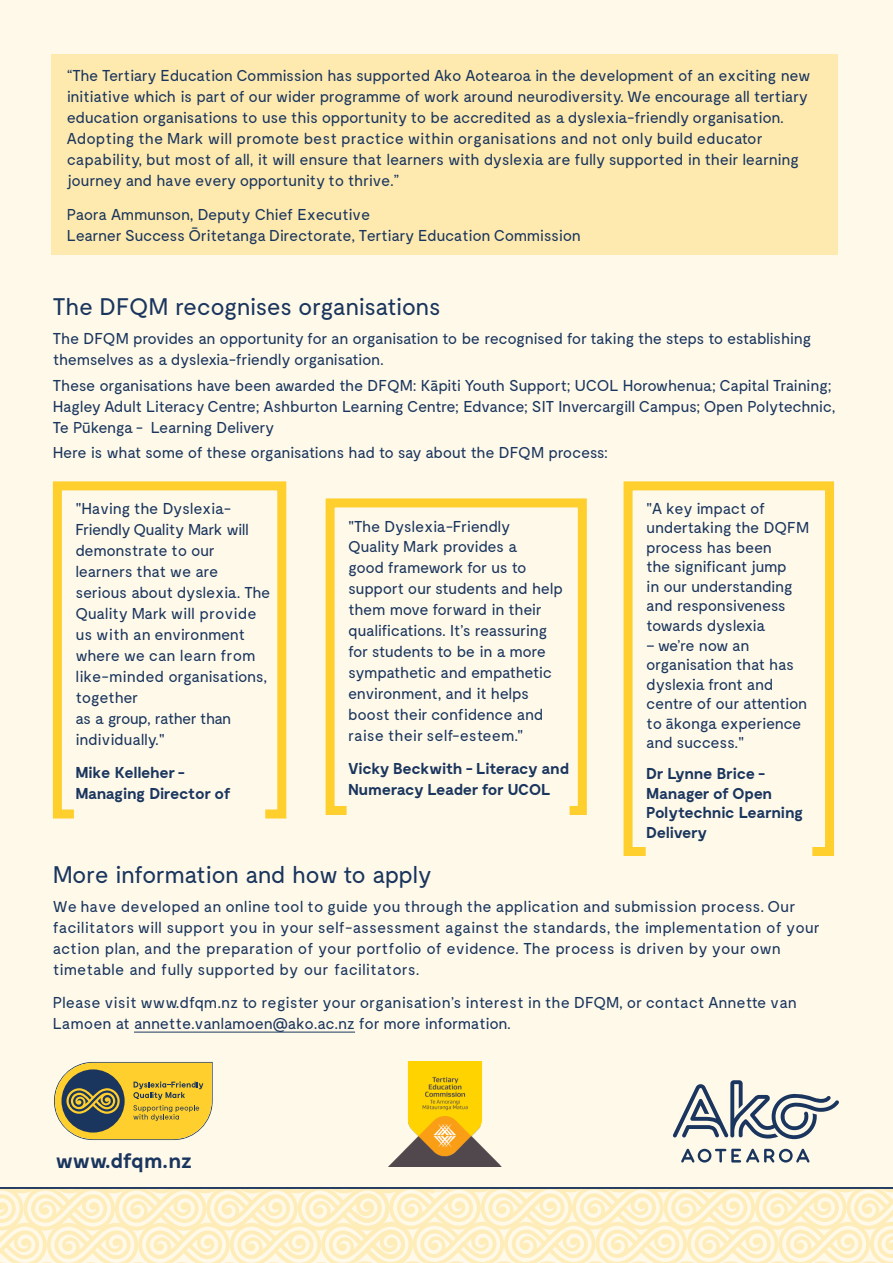
<style>
.page{position:relative;width:893px;height:1263px;background:#fef9e9}
.page>*{position:absolute;margin:0;border:0;box-sizing:border-box;transform-origin:0 0}
.Heading_1{font:24px "Moderat";letter-spacing:-.025em;color:#1a355e}
.paragraph{font:24px "Moderat";letter-spacing:-.025em;color:#1a355e}
.Heading{font:700 21px "Moderat";letter-spacing:-.025em;color:#1a355e}
.Body_copy{font:15.75px/21px "Moderat";letter-spacing:-.025em;color:#1a355e}
.paragraph-2{font:15.75px/21px "Moderat";color:#1a355e}
.Body_copy-2{font:700 15.75px/19.5px "Moderat";letter-spacing:-.025em;color:#1a355e}
</style>
<div class="page">
<svg style="left:0;top:1189px;width:893px;height:74px"></svg>
<hr style="left:0;top:1187px;width:893px;height:2px;background:#1a355e">
<svg style="left:673px;top:1080px;width:166px;height:59px"></svg>
<svg style="left:681px;top:1149px;width:129px;height:14px"></svg>
<img style="left:389px;top:1062px;width:112px;height:104px">
<div style="left:53px;top:481px;width:233px;height:337px;border:9px solid #ffcf2d"></div>
<div style="left:74px;top:807px;width:191px;height:23px;background:#fef9e9"></div>
<div style="left:326px;top:498px;width:261px;height:317px;border:9px solid #ffcf2d"></div>
<div style="left:347px;top:800px;width:223px;height:16px;background:#fef9e9"></div>
<div style="left:624px;top:481px;width:210px;height:375px;border:9px solid #ffcf2d"></div>
<div style="left:646px;top:837px;width:166px;height:28px;background:#fef9e9"></div>
<svg style="left:54px;top:1062px;width:159px;height:78px"></svg>
<div style="left:52px;top:54px;width:786px;height:201px;background:#feeaaf"></div>
<hr style="left:134px;top:1032px;width:221px;height:1px;background:#1a355e">
<p class="Body_copy" style="left:67px;top:66px;width:745px">“The Tertiary Education Commission has supported Ako Aotearoa in the development of an exciting new initiative which is part of our wider programme of work around neurodiversity. We encourage all tertiary education organisations to use this opportunity to be accredited as a dyslexia-friendly organisation.<br>Adopting the Mark will promote best practice within organisations and not only build educator capability, but most of all, it will ensure that learners with dyslexia are fully supported in their learning journey and have every opportunity to thrive.”</p>
<p class="Body_copy" style="left:67px;top:205px;width:516px">Paora Ammunson, Deputy Chief Executive<br>Learner Success Ōritetanga Directorate, Tertiary Education Commission</p>
<p class="Heading_1" style="left:53px;top:293px;width:390px">The DFQM recognises organisations</p>
<p class="Body_copy" style="left:53px;top:329px;width:760px">The DFQM provides an opportunity for an organisation to be recognised for taking the steps to establishing themselves as a dyslexia-friendly organisation.</p>
<p class="Body_copy" style="left:53px;top:375px;width:784px">These organisations have been awarded the DFQM: Kāpiti Youth Support; UCOL Horowhenua; Capital Training;<br>Hagley Adult Literacy Centre; Ashburton Learning Centre; Edvance; SIT Invercargill Campus; Open Polytechnic,<br>Te Pūkenga - Learning Delivery</p>
<p class="Body_copy" style="left:53px;top:443px;width:557px">Here is what some of these organisations had to say about the DFQM process:</p>
<p class="Body_copy" style="left:75px;top:498px;width:196px">"Having the Dyslexia-<br>Friendly Quality Mark will demonstrate to our learners that we are serious about dyslexia. The<br>Quality Mark will provide us with an environment where we can learn from like-minded organisations, together<br>as a group, rather than individually."</p>
<p class="Body_copy-2" style="left:75px;top:762px;width:157px;line-height:21px">Mike Kelleher -<br>Managing Director of</p>
<p class="Body_copy" style="left:348px;top:517px;width:164px">"The Dyslexia-Friendly</p>
<p class="Body_copy" style="left:348px;top:537px;width:216px">Quality Mark provides a<br>good framework for us to support our students and help them move forward in their qualifications. It’s reassuring for students to be in a more sympathetic and empathetic environment, and it helps boost their confidence and raise their self-esteem."</p>
<p class="Body_copy-2" style="left:348px;top:759px;width:223px;line-height:21px">Vicky Beckwith - Literacy and<br>Numeracy Leader for UCOL</p>
<p class="Body_copy" style="left:646px;top:500px;width:164px;line-height:19.4px">"A key impact of undertaking the DQFM process has been<br>the significant jump<br>in our understanding and responsiveness towards dyslexia</p>
<p class="Body_copy" style="left:646px;top:636px;width:162px;line-height:19.5px">– we’re now an organisation that has dyslexia front and centre of our attention to ākonga experience and success."</p>
<p class="Body_copy-2" style="left:646px;top:765px;width:158px">Dr Lynne Brice -<br>Manager of Open<br>Polytechnic Learning<br>Delivery</p>
<p class="paragraph" style="left:53px;top:861px;width:381px">More information and how to apply</p>
<p class="paragraph-2" style="left:53px;top:897px;width:769px">We have developed an online tool to guide you through the application and submission process. Our facilitators will support you in your self-assessment against the standards, the implementation of your action plan, and the preparation of your portfolio of evidence. The process is driven by your own timetable and fully supported by our facilitators.</p>
<p class="paragraph-2" style="left:53px;top:993px;width:746px">Please visit www.dfqm.nz to register your organisation’s interest in the DFQM, or contact Annette van<br>Lamoen at annette.vanlamoen@ako.ac.nz for more information.</p>
<p class="Heading" style="left:55px;top:1149px;width:138px">www.dfqm.nz</p>
</div>
